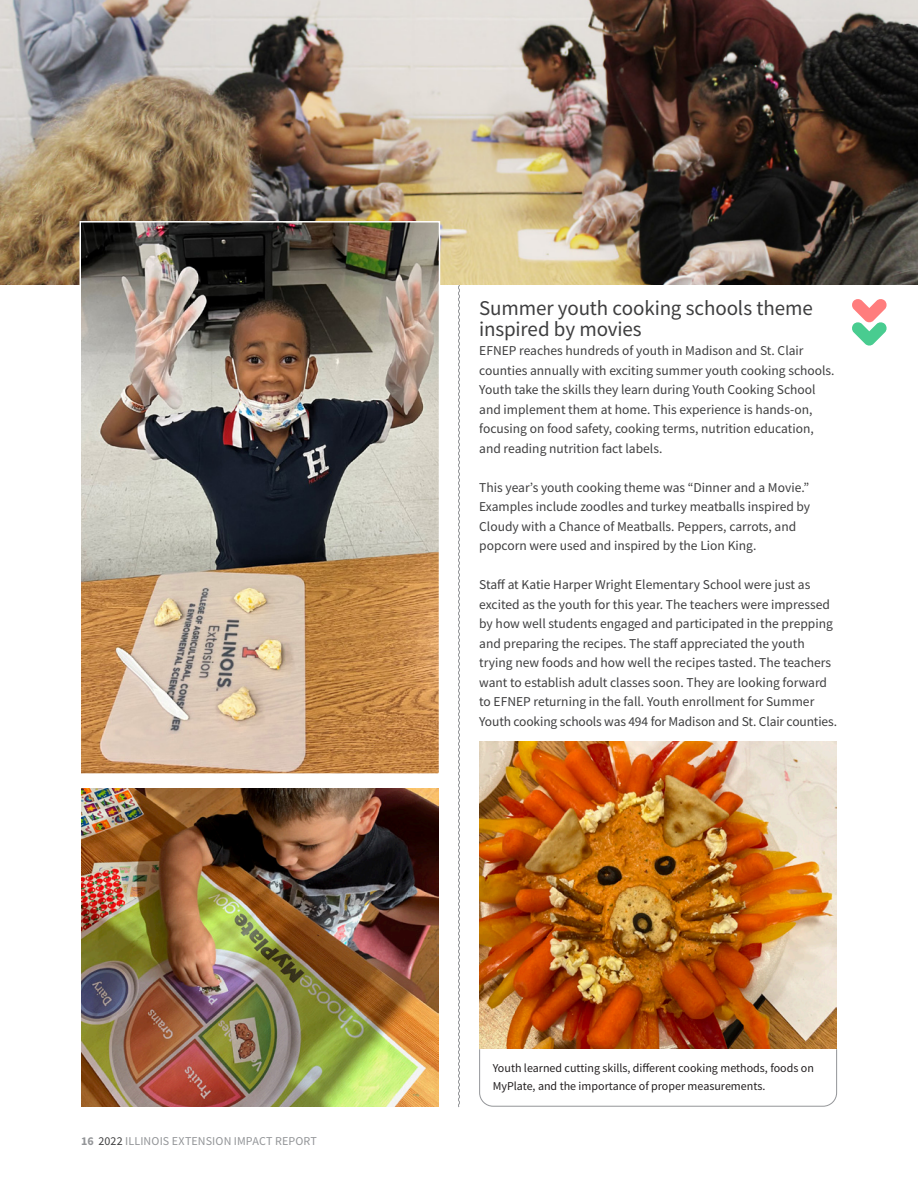
<style>
.page{position:relative;width:918px;height:1188px;background:#fff}
.page>*{position:absolute;margin:0;border:0;box-sizing:border-box;transform-origin:0 0}
.Article_Title{font:21px/21px "Source Sans Pro";letter-spacing:-.005em;color:#3e3e3f}
.t1{font:13.5px/19.5px "Source Sans Pro";color:#3e3e3f}
.Image_Caption{font:12px/18px "Source Sans Pro";color:#231f20}
.t2{font:12px "Source Sans Pro";letter-spacing:.01em;color:#939598}
.s1{font-weight:700}
.s2{color:#3e3e3f}
</style>
<div class="page">
<svg style="left:458px;top:284px;width:2px;height:823px"></svg>
<img style="left:0;top:0;width:918px;height:284px">
<img style="left:79px;top:220px;width:362px;height:554px">
<svg style="left:852px;top:299px;width:35px;height:47px"></svg>
<img style="left:479px;top:742px;width:358px;height:306px">
<svg style="left:479px;top:1048px;width:358px;height:59px"></svg>
<img style="left:81px;top:788px;width:358px;height:319px">
<p class="t2" style="left:81px;top:1133px;width:238px"><span class="s1">16</span> <span class="s2">2022</span> ILLINOIS EXTENSION IMPACT REPORT</p>
<h2 class="Article_Title" style="left:479px;top:297px;width:335px">Summer youth cooking schools theme inspired by movies</h2>
<p class="t1" style="left:479px;top:341px;width:357px">EFNEP reaches hundreds of youth in Madison and St. Clair counties annually with exciting summer youth cooking schools.<br>Youth take the skills they learn during Youth Cooking School and implement them at home. This experience is hands-on, focusing on food safety, cooking terms, nutrition education, and reading nutrition fact labels.</p>
<p class="t1" style="left:479px;top:477px;width:333px">This year’s youth cooking theme was “Dinner and a Movie.” Examples include zoodles and turkey meatballs inspired by Cloudy with a Chance of Meatballs. Peppers, carrots, and popcorn were used and inspired by the Lion King.</p>
<p class="t1" style="left:479px;top:575px;width:359px">Staff at Katie Harper Wright Elementary School were just as excited as the youth for this year. The teachers were impressed by how well students engaged and participated in the prepping and preparing the recipes. The staff appreciated the youth trying new foods and how well the recipes tasted. The teachers want to establish adult classes soon. They are looking forward to EFNEP returning in the fall. Youth enrollment for Summer Youth cooking schools was 494 for Madison and St. Clair counties.</p>
<p class="Image_Caption" style="left:493px;top:1059px;width:323px">Youth learned cutting skills, different cooking methods, foods on<br>MyPlate, and the importance of proper measurements.</p>
</div>
